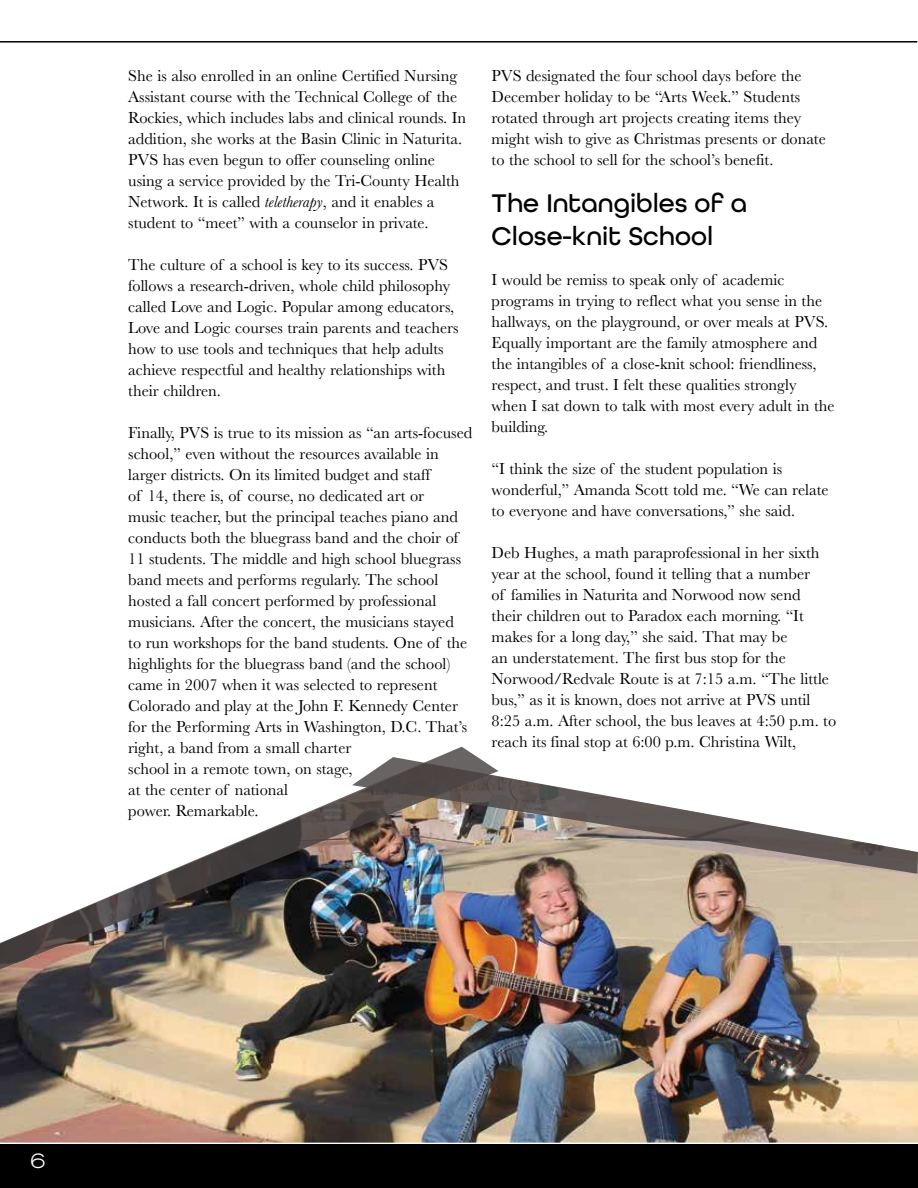
<style>
.page{position:relative;width:918px;height:1188px;background:#fff}
.page>*{position:absolute;margin:0;border:0;box-sizing:border-box;transform-origin:0 0}
.t1{font:500 27px/32.4px "All Round Gothic";color:#000}
.t2{font:300 expanded 21px "Akzidenz Grotesk BE";color:#fff}
.t3{font:16.5px/21px "Baskerville";color:#000}
.s1{font-style:italic}
</style>
<div class="page">
<div style="left:0;top:1144px;width:918px;height:44px;background:#000"></div>
<img style="left:0;top:874px;width:918px;height:269px">
<hr style="left:0;top:41px;width:917px;height:2px;background:#000">
<svg style="left:498px;top:771px;width:420px;height:103px"></svg>
<img style="left:0;top:747px;width:498px;height:248px">
<p class="t3" style="left:128px;top:65px;width:339px">She is also enrolled in an online Certified Nursing Assistant course with the Technical College of the Rockies, which includes labs and clinical rounds. In addition, she works at the Basin Clinic in Naturita.<br>PVS has even begun to offer counseling online using a service provided by the Tri-County Health Network. It is called <span class="s1">teletherapy</span>, and it enables a student to “meet” with a counselor in private.</p>
<p class="t3" style="left:128px;top:254px;width:332px">The culture of a school is key to its success. PVS follows a research-driven, whole child philosophy called Love and Logic. Popular among educators, Love and Logic courses train parents and teachers how to use tools and techniques that help adults achieve respectful and healthy relationships with their children.</p>
<p class="t3" style="left:128px;top:422px;width:346px">Finally, PVS is true to its mission as “an arts-focused school,” even without the resources available in larger districts. On its limited budget and staff<br>of 14, there is, of course, no dedicated art or<br>music teacher, but the principal teaches piano and conducts both the bluegrass band and the choir of 11 students. The middle and high school bluegrass band meets and performs regularly. The school hosted a fall concert performed by professional musicians. After the concert, the musicians stayed<br>to run workshops for the band students. One of the highlights for the bluegrass band (and the school) came in 2007 when it was selected to represent Colorado and play at the John F. Kennedy Center for the Performing Arts in Washington, D.C. That’s right, a band from a small charter<br>school in a remote town, on stage,<br>at the center of national<br>power. Remarkable.</p>
<p class="t3" style="left:492px;top:65px;width:336px">PVS designated the four school days before the December holiday to be “Arts Week.” Students rotated through art projects creating items they might wish to give as Christmas presents or donate to the school to sell for the school’s benefit.</p>
<h1 class="t1" style="left:492px;top:187px;width:257px">The Intangibles of a<br>Close-knit School</h1>
<p class="t3" style="left:492px;top:270px;width:344px">I would be remiss to speak only of academic programs in trying to reflect what you sense in the hallways, on the playground, or over meals at PVS.<br>Equally important are the family atmosphere and the intangibles of a close-knit school: friendliness, respect, and trust. I felt these qualities strongly when I sat down to talk with most every adult in the building.</p>
<p class="t3" style="left:492px;top:459px;width:338px">“I think the size of the student population is wonderful,” Amanda Scott told me. “We can relate to everyone and have conversations,” she said.</p>
<p class="t3" style="left:492px;top:543px;width:346px">Deb Hughes, a math paraprofessional in her sixth year at the school, found it telling that a number<br>of families in Naturita and Norwood now send<br>their children out to Paradox each morning. “It makes for a long day,” she said. That may be<br>an understatement. The first bus stop for the Norwood/Redvale Route is at 7:15 a.m. “The little bus,” as it is known, does not arrive at PVS until 8:25 a.m. After school, the bus leaves at 4:50 p.m. to reach its final stop at 6:00 p.m. Christina Wilt,</p>
<p class="t2" style="left:30px;top:1149px;width:17px">6</p>
</div>
